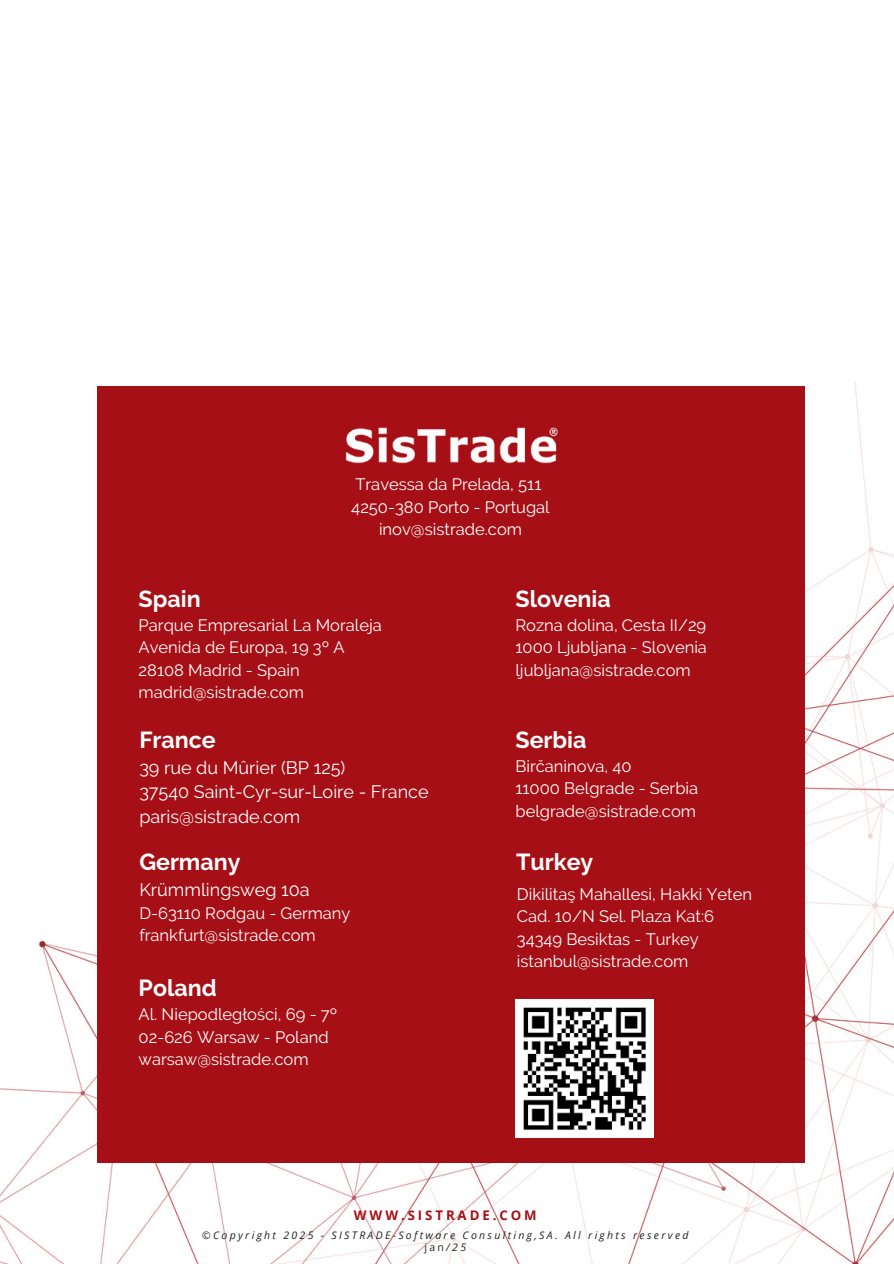
<style>
.page{position:relative;width:894px;height:1264px;background:#fff}
.page>*{position:absolute;margin:0;border:0;box-sizing:border-box;transform-origin:0 0}
.t1{font:700 23.1px "Raleway";color:#fff}
.t2{font:18px/24.8px "Raleway";color:#fff}
.t3{font:16.5px/22.5px "Raleway";color:#fff}
.t4{font:700 13.2px "Open Sans";letter-spacing:.22em;color:#a60f16}
.t5{font:italic 10.5px/12px "Open Sans";letter-spacing:.22em;color:#222;text-align:center}
.s1{font-style:normal}
</style>
<div class="page">
<img style="left:0;top:382px;width:893px;height:881px">
<div style="left:97px;top:386px;width:707px;height:776px;background:#a60f16"></div>
<img style="left:515px;top:999px;width:138px;height:138px">
<img style="left:345px;top:427px;width:213px;height:37px">
<p class="t3" style="left:351px;top:473px;width:200px;text-align:center">Travessa da Prelada, 511<br>4250-380 Porto - Portugal inov@sistrade.com</p>
<h1 class="t1" style="left:139px;top:585px;width:64px">Spain</h1>
<p class="t3" style="left:139px;top:614px;width:245px">Parque Empresarial La Moraleja<br>Avenida de Europa, 19 3º A<br>28108 Madrid - Spain madrid@sistrade.com</p>
<h1 class="t1" style="left:139px;top:726px;width:78px">France</h1>
<p class="t2" style="left:139px;top:755px;width:291px">39 rue du Mûrier (BP 125)<br>37540 Saint-Cyr-sur-Loire - France paris@sistrade.com</p>
<h1 class="t1" style="left:139px;top:848px;width:103px">Germany</h1>
<p class="t2" style="left:139px;top:877px;width:172px">Krümmlingsweg 10a</p>
<p class="t3" style="left:139px;top:901px;width:213px">D-63110 Rodgau - Germany frankfurt@sistrade.com</p>
<h1 class="t1" style="left:139px;top:974px;width:80px">Poland</h1>
<p class="t3" style="left:139px;top:1003px;width:200px">Al. Niepodległości, 69 - 7º<br>02-626 Warsaw - Poland warsaw@sistrade.com</p>
<h1 class="t1" style="left:515px;top:585px;width:97px">Slovenia</h1>
<p class="t3" style="left:515px;top:614px;width:193px;text-align:justify">Rozna dolina, Cesta II/29<br>1000 Ljubljana - Slovenia ljubljana@sistrade.com</p>
<h1 class="t1" style="left:515px;top:726px;width:72px">Serbia</h1>
<p class="t3" style="left:515px;top:754px;width:184px">Birčaninova, 40<br>11000 Belgrade - Serbia belgrade@sistrade.com</p>
<h1 class="t1" style="left:516px;top:848px;width:79px">Turkey</h1>
<p class="t3" style="left:516px;top:882px;width:236px">Dikilitaş Mahallesi, Hakki Yeten<br>Cad. 10/N Sel. Plaza Kat:6<br>34349 Besiktas - Turkey istanbul@sistrade.com</p>
<p class="t4" style="left:354px;top:1206px;width:184px">WWW.SISTRADE.COM</p>
<p class="t5" style="left:202px;top:1229px;width:488px">©Copyright 2025 - SISTRADE-Software Consulting,SA. All rights reserved <span class="s1">jan</span>/25</p>
</div>
